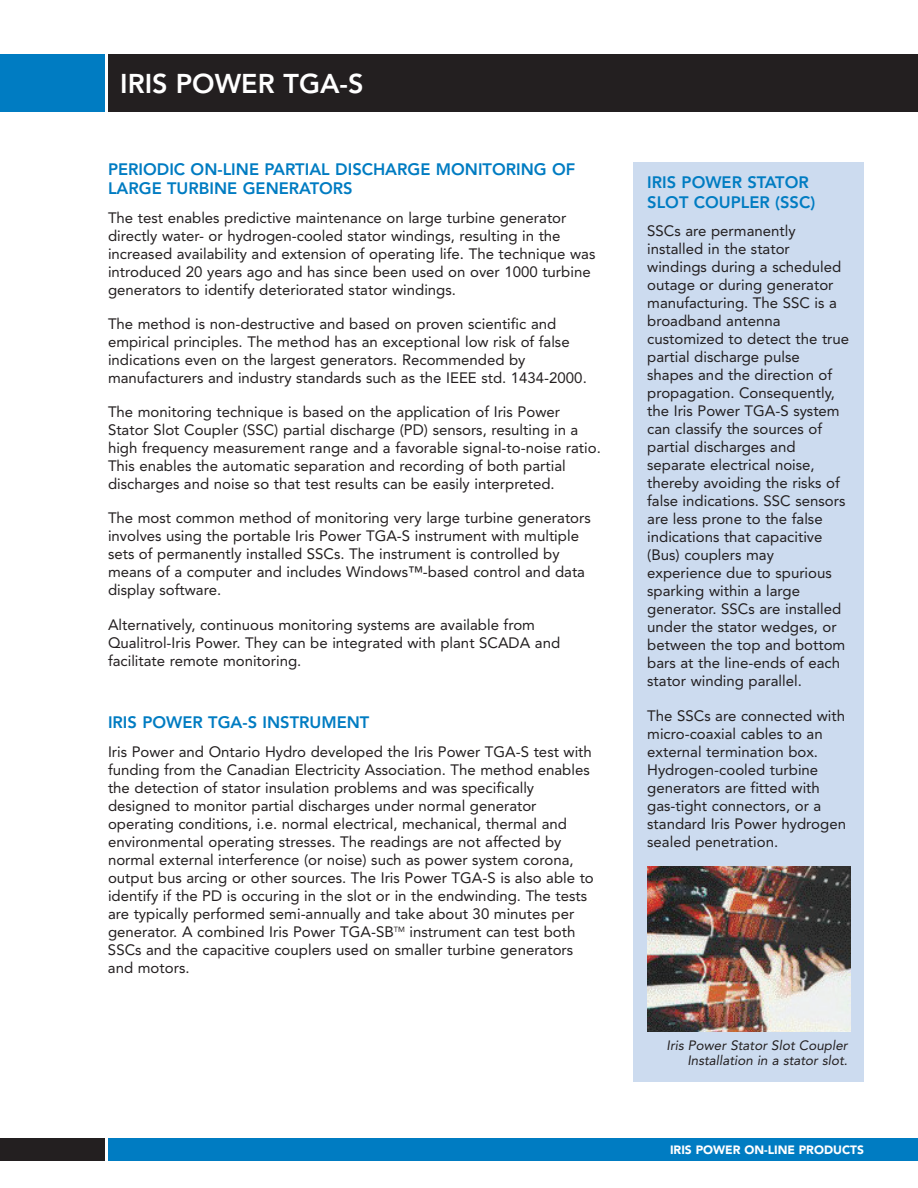
<style>
.page{position:relative;width:918px;height:1188px;background:#fff}
.page>*{position:absolute;margin:0;border:0;box-sizing:border-box;transform-origin:0 0}
.t1{font:800 27px "Avenir";color:#fff}
.t2{font:800 16.5px/19.5px "Avenir";color:#007cc2}
.t3{font:15px/18px "Avenir";color:#231f20}
.t4{font:13.5px/15px "Avenir";color:#231f20;text-align:right}
.t5{font:900 12px "Avenir";color:#fff}
</style>
<div class="page">
<div style="left:634px;top:162px;width:230px;height:920px;background:#ccdbef"></div>
<div style="left:0;top:54px;width:105px;height:57px;background:#007cc2"></div>
<div style="left:108px;top:54px;width:810px;height:57px;background:#231f20"></div>
<img style="left:647px;top:866px;width:203px;height:166px">
<div style="left:0;top:1138px;width:105px;height:23px;background:#231f20"></div>
<div style="left:108px;top:1138px;width:810px;height:23px;background:#007cc2"></div>
<h1 class="t1" style="left:120px;top:72px;width:245px">IRIS POWER TGA-S</h1>
<p class="t2" style="left:108px;top:160px;width:469px">PERIODIC ON-LINE PARTIAL DISCHARGE MONITORING OF<br>LARGE TURBINE GENERATORS</p>
<p class="t3" style="left:108px;top:210px;width:489px">The test enables predictive maintenance on large turbine generator directly water- or hydrogen-cooled stator windings, resulting in the increased availability and extension of operating life. The technique was introduced 20 years ago and has since been used on over 1000 turbine generators to identify deteriorated stator windings.</p>
<p class="t3" style="left:108px;top:316px;width:480px">The method is non-destructive and based on proven scientific and empirical principles. The method has an exceptional low risk of false indications even on the largest generators. Recommended by manufacturers and industry standards such as the IEEE std. 1434-2000.</p>
<p class="t3" style="left:108px;top:404px;width:494px">The monitoring technique is based on the application of Iris Power Stator Slot Coupler (SSC) partial discharge (PD) sensors, resulting in a high frequency measurement range and a favorable signal-to-noise ratio.<br>This enables the automatic separation and recording of both partial discharges and noise so that test results can be easily interpreted.</p>
<p class="t3" style="left:108px;top:510px;width:484px">The most common method of monitoring very large turbine generators involves using the portable Iris Power TGA-S instrument with multiple sets of permanently installed SSCs. The instrument is controlled by means of a computer and includes Windows™-based control and data display software.</p>
<p class="t3" style="left:108px;top:617px;width:454px">Alternatively, continuous monitoring systems are available from<br>Qualitrol-Iris Power. They can be integrated with plant SCADA and facilitate remote monitoring.</p>
<p class="t2" style="left:108px;top:714px;width:263px">IRIS POWER TGA-S INSTRUMENT</p>
<p class="t3" style="left:108px;top:744px;width:487px">Iris Power and Ontario Hydro developed the Iris Power TGA-S test with funding from the Canadian Electricity Association. The method enables the detection of stator insulation problems and was specifically designed to monitor partial discharges under normal generator operating conditions, i.e. normal electrical, mechanical, thermal and environmental operating stresses. The readings are not affected by normal external interference (or noise) such as power system corona, output bus arcing or other sources. The Iris Power TGA-S is also able to identify if the PD is occuring in the slot or in the endwinding. The tests are typically performed semi-annually and take about 30 minutes per generator. A combined Iris Power TGA-SB<sup>TM</sup> instrument can test both SSCs and the capacitive couplers used on smaller turbine generators and motors.</p>
<p class="t2" style="left:647px;top:174px;width:170px">IRIS POWER STATOR<br>SLOT COUPLER (SSC)</p>
<p class="t3" style="left:647px;top:223px;width:204px">SSCs are permanently installed in the stator windings during a scheduled outage or during generator manufacturing. The SSC is a broadband antenna customized to detect the true partial discharge pulse shapes and the direction of propagation. Consequently, the Iris Power TGA-S system can classify the sources of partial discharges and separate electrical noise, thereby avoiding the risks of false indications. SSC sensors are less prone to the false indications that capacitive (Bus) couplers may experience due to spurious sparking within a large generator. SSCs are installed under the stator wedges, or between the top and bottom bars at the line-ends of each stator winding parallel.</p>
<p class="t3" style="left:647px;top:708px;width:200px">The SSCs are connected with micro-coaxial cables to an external termination box.<br>Hydrogen-cooled turbine generators are fitted with gas-tight connectors, or a standard Iris Power hydrogen sealed penetration.</p>
<p class="t4" style="left:667px;top:1039px;width:184px">Iris Power Stator Slot Coupler<br>Installation in a stator slot.</p>
<p class="t5" style="left:670px;top:1145px;width:195px">IRIS POWER ON-LINE PRODUCTS</p>
</div>
